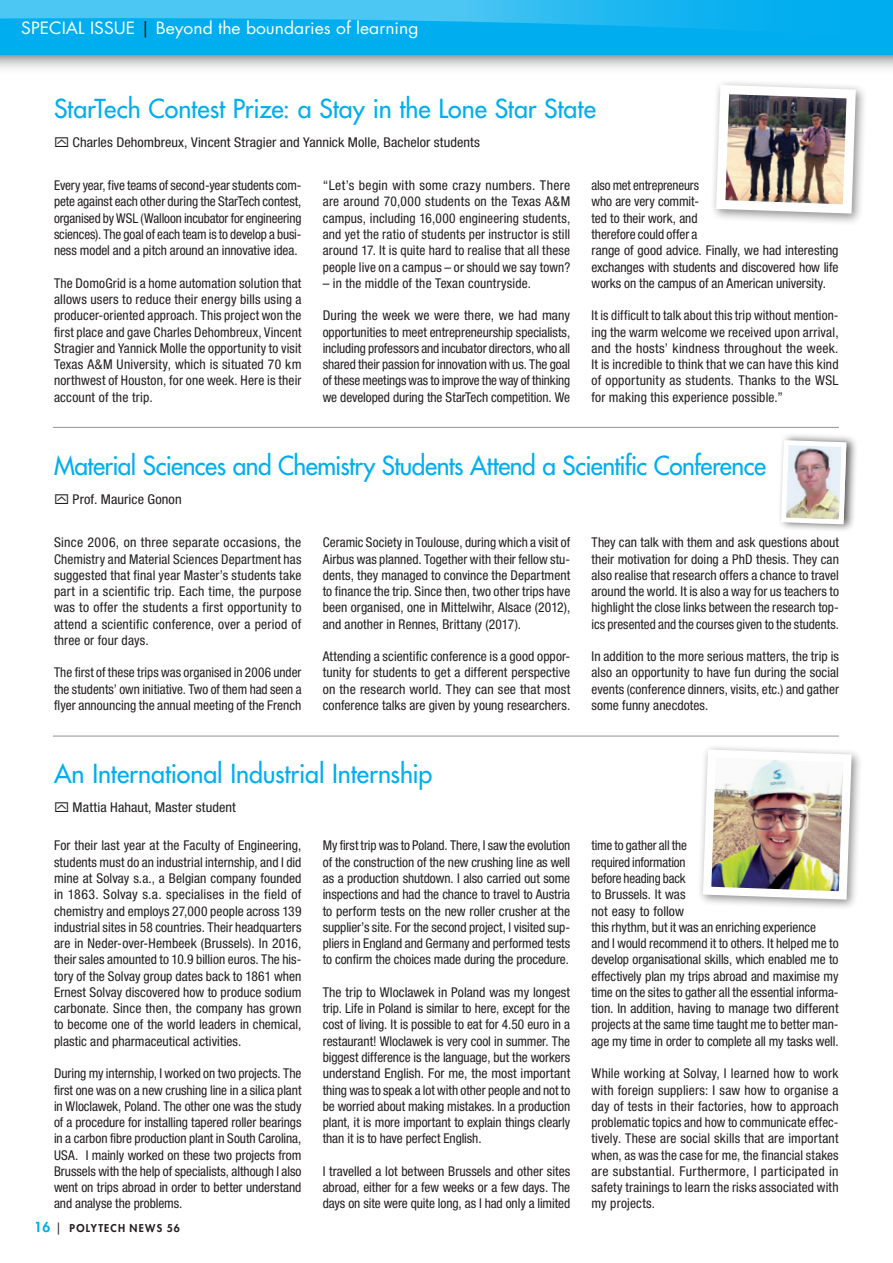
<style>
.page{position:relative;width:893px;height:1263px;background:#fff}
.page>*{position:absolute;margin:0;border:0;box-sizing:border-box;transform-origin:0 0}
.t1{font:500 25.5px "Futura Std";letter-spacing:-.015em;color:#00aeef}
.t2{font:500 25.5px "Futura Std";letter-spacing:-.015em;color:#00aeef;scale:.96 1}
.t3{font:16.5px "Futura Std";color:#fff;scale:1.06 1}
.t4{font:condensed 13.5px/16.2px "Helvetica Neue LT Std";color:#231f20;text-align:justify}
.t5{font:condensed 13.5px "Helvetica Neue LT Std";color:#231f20;scale:1.06 1}
.t6{font:800 10.5px "Futura Std";letter-spacing:.12em;color:#231f20}
.s1{color:#231f20}
.s2{font-size:13.5px;color:#00aeef}
.s3{font-weight:400;font-size:12px}
</style>
<div class="page">
<svg style="left:0;top:54px;width:893px;height:15px;background:#c1ccd1"></svg>
<div style="left:777px;top:432px;width:81px;height:100px;background:#231f20;opacity:.75"></div>
<img style="left:778px;top:438px;width:71px;height:89px">
<div style="left:710px;top:79px;width:158px;height:146px;background:#231f20;opacity:.5"></div>
<img style="left:711px;top:80px;width:149px;height:138px">
<div style="left:0;top:0;width:893px;height:54px;background:#00aeef"></div>
<svg style="left:0;top:0;width:730px;height:29px"></svg>
<hr style="left:53px;top:427px;width:786px;height:1px;background:#939598">
<hr style="left:53px;top:736px;width:786px;height:1px;background:#939598">
<div style="left:697px;top:744px;width:165px;height:167px;background:#231f20;opacity:.5"></div>
<img style="left:699px;top:745px;width:157px;height:159px">
<p class="t3" style="left:21px;top:18px;width:376px">SPECIAL ISSUE <span class="s1">|</span> Beyond the boundaries of learning</p>
<h1 class="t1" style="left:54px;top:92px;width:543px">StarTech Contest Prize: a Stay in the Lone Star State</h1>
<p class="t5" style="left:73px;top:134px;width:386px">Charles Dehombreux, Vincent Stragier and Yannick Molle, Bachelor students</p>
<p class="t4" style="left:54px;top:177px;width:249px">Every year, five teams of second-year students com&shy;pete against each other during the StarTech contest, organised by WSL (Walloon incubator for engineering sciences). The goal of each team is to develop a busi&shy;ness model and a pitch around an innovative idea.</p>
<p class="t4" style="left:54px;top:275px;width:249px">The DomoGrid is a home automation solution that allows users to reduce their energy bills using a producer-oriented approach. This project won the first place and gave Charles Dehombreux, Vincent Stragier and Yannick Molle the opportunity to visit Texas A&amp;M University, which is situated 70 km northwest of Houston, for one week. Here is their account of the trip.</p>
<p class="t4" style="left:323px;top:177px;width:249px">“Let’s begin with some crazy numbers. There are around 70,000 students on the Texas A&amp;M campus, including 16,000 engineering students, and yet the ratio of students per instructor is still around 17. It is quite hard to realise that all these people live on a campus – or should we say town?</p>
<p class="t4" style="left:323px;top:275px;width:210px">– in the middle of the Texan countryside.</p>
<p class="t4" style="left:323px;top:307px;width:249px">During the week we were there, we had many opportunities to meet entrepreneurship specialists, including professors and incubator directors, who all shared their passion for innovation with us. The goal of these meetings was to improve the way of thinking we developed during the StarTech competition. We</p>
<p class="t4" style="left:591px;top:177px;width:249px;text-align:left">also met entrepreneurs<br>who are very commit-<br>ted to their work, and<br>therefore could offer a<br>range of good advice. Finally, we had interesting exchanges with students and discovered how life works on the campus of an American university.</p>
<p class="t4" style="left:591px;top:307px;width:249px">It is difficult to talk about this trip without mention&shy;ing the warm welcome we received upon arrival, and the hosts’ kindness throughout the week.<br>It is incredible to think that we can have this kind of opportunity as students. Thanks to the WSL for making this experience possible.”</p>
<h1 class="t2" style="left:54px;top:449px;width:743px">Material Sciences and Chemistry Students Attend a Scientific Conference</h1>
<p class="t5" style="left:73px;top:491px;width:104px">Prof. Maurice Gonon</p>
<p class="t4" style="left:54px;top:534px;width:249px">Since 2006, on three separate occasions, the Chemistry and Material Sciences Department has suggested that final year Master’s students take part in a scientific trip. Each time, the purpose was to offer the students a first opportunity to attend a scientific conference, over a period of three or four days.</p>
<p class="t4" style="left:54px;top:664px;width:249px">The first of these trips was organised in 2006 under the students’ own initiative. Two of them had seen a flyer announcing the annual meeting of the French</p>
<p class="t4" style="left:323px;top:534px;width:249px">Ceramic Society in Toulouse, during which a visit of Airbus was planned. Together with their fellow stu&shy;dents, they managed to convince the Department to finance the trip. Since then, two other trips have been organised, one in Mittelwihr, Alsace (2012), and another in Rennes, Brittany (2017).</p>
<p class="t4" style="left:323px;top:648px;width:249px">Attending a scientific conference is a good oppor&shy;tunity for students to get a different perspective on the research world. They can see that most conference talks are given by young researchers.</p>
<h1 class="t1" style="left:54px;top:758px;width:380px">An International Industrial Internship</h1>
<p class="t5" style="left:73px;top:799px;width:156px">Mattia Hahaut, Master student</p>
<p class="t4" style="left:54px;top:837px;width:249px">For their last year at the Faculty of Engineering, students must do an industrial internship, and I did mine at Solvay s.a., a Belgian company founded in 1863. Solvay s.a. specialises in the field of chemistry and employs 27,000 people across 139 industrial sites in 58 countries. Their headquarters are in Neder-over-Hembeek (Brussels). In 2016, their sales amounted to 10.9 billion euros. The his&shy;tory of the Solvay group dates back to 1861 when Ernest Solvay discovered how to produce sodium carbonate. Since then, the company has grown to become one of the world leaders in chemical, plastic and pharmaceutical activities.</p>
<p class="t4" style="left:54px;top:1065px;width:249px">During my internship, I worked on two projects. The first one was on a new crushing line in a silica plant in Wloclawek, Poland. The other one was the study of a procedure for installing tapered roller bearings in a carbon fibre production plant in South Carolina, USA. I mainly worked on these two projects from Brussels with the help of specialists, although I also went on trips abroad in order to better understand and analyse the problems.</p>
<p class="t6" style="left:34px;top:1222px;width:147px"><span class="s2">16</span> <span class="s3">|</span> POLYTECH NEWS 56</p>
<p class="t4" style="left:323px;top:837px;width:249px">My first trip was to Poland. There, I saw the evolution of the construction of the new crushing line as well as a production shutdown. I also carried out some inspections and had the chance to travel to Austria to perform tests on the new roller crusher at the supplier’s site. For the second project, I visited sup&shy;pliers in England and Germany and performed tests to confirm the choices made during the procedure.</p>
<p class="t4" style="left:323px;top:984px;width:249px">The trip to Wloclawek in Poland was my longest trip. Life in Poland is similar to here, except for the cost of living. It is possible to eat for 4.50 euro in a restaurant! Wloclawek is very cool in summer. The biggest difference is the language, but the workers understand English. For me, the most important thing was to speak a lot with other people and not to be worried about making mistakes. In a production plant, it is more important to explain things clearly than it is to have perfect English.</p>
<p class="t4" style="left:323px;top:1163px;width:249px">I travelled a lot between Brussels and other sites abroad, either for a few weeks or a few days. The days on site were quite long, as I had only a limited</p>
<p class="t4" style="left:591px;top:534px;width:249px">They can talk with them and ask questions about their motivation for doing a PhD thesis. They can also realise that research offers a chance to travel around the world. It is also a way for us teachers to highlight the close links between the research top&shy;ics presented and the courses given to the students.</p>
<p class="t4" style="left:591px;top:648px;width:249px">In addition to the more serious matters, the trip is also an opportunity to have fun during the social events (conference dinners, visits, etc.) and gather some funny anecdotes.</p>
<p class="t4" style="left:591px;top:837px;width:249px;text-align:left">time to gather all the<br>required information<br>before heading back<br>to Brussels. It was<br>not easy to follow<br>this rhythm, but it was an enriching experience<br>and I would recommend it to others. It helped me to develop organisational skills, which enabled me to effectively plan my trips abroad and maximise my time on the sites to gather all the essential informa&shy;tion. In addition, having to manage two different projects at the same time taught me to better man&shy;age my time in order to complete all my tasks well.</p>
<p class="t4" style="left:591px;top:1065px;width:249px">While working at Solvay, I learned how to work with foreign suppliers: I saw how to organise a day of tests in their factories, how to approach problematic topics and how to communicate effec&shy;tively. These are social skills that are important when, as was the case for me, the financial stakes are substantial. Furthermore, I participated in safety trainings to learn the risks associated with my projects.</p>
</div>
